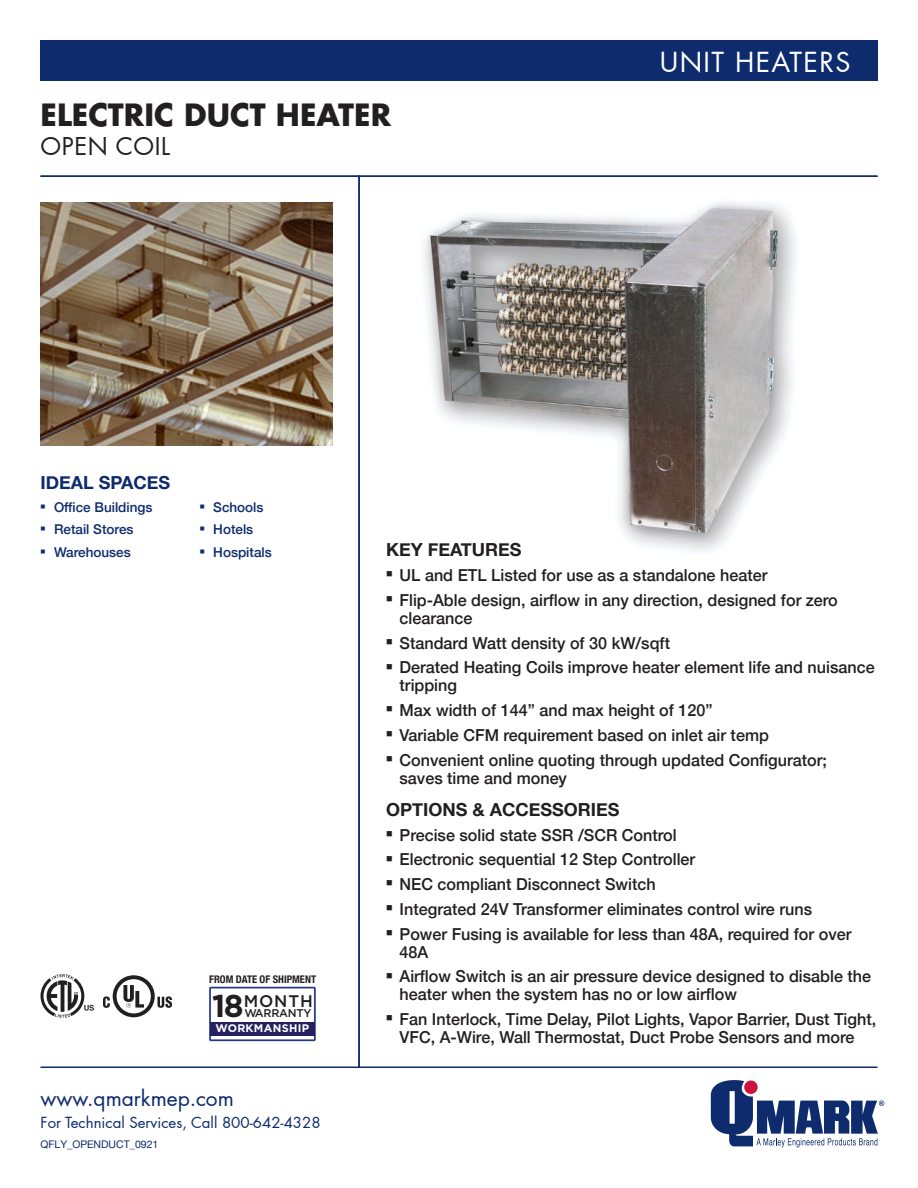
<style>
.page{position:relative;width:918px;height:1188px;background:#fff}
.page>*{position:absolute;margin:0;border:0;box-sizing:border-box;transform-origin:0 0}
.t1{font:700 31.5px "Gotham";color:#231f20}
.t2{font:700 30px "Futura LT Pro";color:#231f20}
.t3{font:27px "Futura LT Pro";letter-spacing:.05em;color:#fff}
.t4{font:24px "Futura LT Pro";letter-spacing:.025em;color:#231f20}
.t5{font:21px "Futura LT Pro";color:#0d2b6d}
.t6{font:700 18px "Helvetica Neue";color:#231f20}
.t7{font:700 18px "Helvetica Neue";color:#0d2b6d}
.t8{font:500 16.8px "Gotham";letter-spacing:.05em;color:#231f20}
.t9{font:500 16.5px/18px "Helvetica Neue";color:#231f20}
.t10{font:15px "Futura LT Pro";color:#0d2b6d}
.t11{font:500 13.5px "Helvetica Neue";color:#0d2b6d}
.t12{font:500 11.25px "Gotham";letter-spacing:-.03em;color:#231f20}
.t13{font:700 10.95px "Gotham";letter-spacing:.025em;color:#fff}
.t14{font:10.5px "Helvetica Neue";color:#0d2b6d}
.t15{font:700 condensed 10.5px "Helvetica Neue";color:#231f20}
</style>
<div class="page">
<img style="left:40px;top:202px;width:292px;height:244px">
<svg style="left:711px;top:1080px;width:173px;height:67px"></svg>
<hr style="left:41px;top:1066px;width:837px;height:2px;background:#0d2b6d">
<div style="left:41px;top:40px;width:837px;height:41px;background:#0d2b6d"></div>
<hr style="left:41px;top:175px;width:837px;height:2px;background:#0d2b6d">
<hr style="left:358px;top:175px;width:2px;height:892px;background:#0d2b6d">
<div style="left:209px;top:987px;width:107px;height:54px;border:2px solid #283890"></div>
<div style="left:210px;top:1022px;width:105px;height:14px;background:#252161"></div>
<svg style="left:103px;top:975px;width:69px;height:42px"></svg>
<svg style="left:41px;top:974px;width:53px;height:44px"></svg>
<img style="left:422px;top:202px;width:374px;height:349px">
<h2 class="t2" style="left:40px;top:98px;width:352px">ELECTRIC DUCT HEATER</h2>
<h3 class="t4" style="left:40px;top:135px;width:131px">OPEN COIL</h3>
<h3 class="t3" style="left:660px;top:50px;width:192px">UNIT HEATERS</h3>
<p class="t7" style="left:40px;top:472px;width:131px">IDEAL SPACES</p>
<p class="t11" style="left:40px;top:496px;width:114px">■ Office Buildings</p>
<p class="t11" style="left:40px;top:519px;width:95px">■ Retail Stores</p>
<p class="t11" style="left:40px;top:542px;width:92px">■ Warehouses</p>
<p class="t11" style="left:200px;top:496px;width:65px">■ Schools</p>
<p class="t11" style="left:200px;top:519px;width:55px">■ Hotels</p>
<p class="t11" style="left:200px;top:542px;width:74px">■ Hospitals</p>
<p class="t15" style="left:209px;top:973px;width:108px">FROM DATE OF SHIPMENT</p>
<p class="t8" style="left:244px;top:993px;width:71px">MONTH</p>
<p class="t12" style="left:245px;top:1008px;width:69px">WARRANTY</p>
<p class="t13" style="left:216px;top:1024px;width:95px">WORKMANSHIP</p>
<h1 class="t1" style="left:212px;top:992px;width:33px">18</h1>
<p class="t5" style="left:40px;top:1088px;width:195px">www.qmarkmep.com</p>
<p class="t10" style="left:40px;top:1116px;width:282px">For Technical Services, Call 800-642-4328</p>
<p class="t14" style="left:40px;top:1136px;width:119px">QFLY_OPENDUCT_0921</p>
<p class="t6" style="left:386px;top:540px;width:137px">KEY FEATURES</p>
<p class="t9" style="left:386px;top:565px;width:383px">■ UL and ETL Listed for use as a standalone heater</p>
<p class="t9" style="left:400px;top:590px;width:440px;text-indent:-13px">■ Flip-Able design, airflow in any direction, designed for zero clearance</p>
<p class="t9" style="left:386px;top:632px;width:285px">■ Standard Watt density of 30 kW/sqft</p>
<p class="t9" style="left:400px;top:657px;width:477px;text-indent:-13px">■ Derated Heating Coils improve heater element life and nuisance tripping</p>
<p class="t9" style="left:386px;top:700px;width:328px">■ Max width of 144” and max height of 120”</p>
<p class="t9" style="left:386px;top:725px;width:384px">■ Variable CFM requirement based on inlet air temp</p>
<p class="t9" style="left:400px;top:749px;width:429px;text-indent:-13px">■ Convenient online quoting through updated Configurator; saves time and money</p>
<p class="t6" style="left:386px;top:799px;width:235px">OPTIONS &amp; ACCESSORIES</p>
<p class="t9" style="left:386px;top:824px;width:292px">■ Precise solid state SSR /SCR Control</p>
<p class="t9" style="left:386px;top:849px;width:311px">■ Electronic sequential 12 Step Controller</p>
<p class="t9" style="left:386px;top:874px;width:271px">■ NEC compliant Disconnect Switch</p>
<p class="t9" style="left:386px;top:899px;width:428px">■ Integrated 24V Transformer eliminates control wire runs</p>
<p class="t9" style="left:400px;top:923px;width:453px;text-indent:-13px">■ Power Fusing is available for less than 48A, required for over<br>48A</p>
<p class="t9" style="left:400px;top:966px;width:473px;text-indent:-13px">■ Airflow Switch is an air pressure device designed to disable the heater when the system has no or low airflow</p>
<p class="t9" style="left:386px;top:1009px;width:492px;text-align:center">■ Fan Interlock, Time Delay, Pilot Lights, Vapor Barrier, Dust Tight,<br>VFC, A-Wire, Wall Thermostat, Duct Probe Sensors and more</p>
</div>
